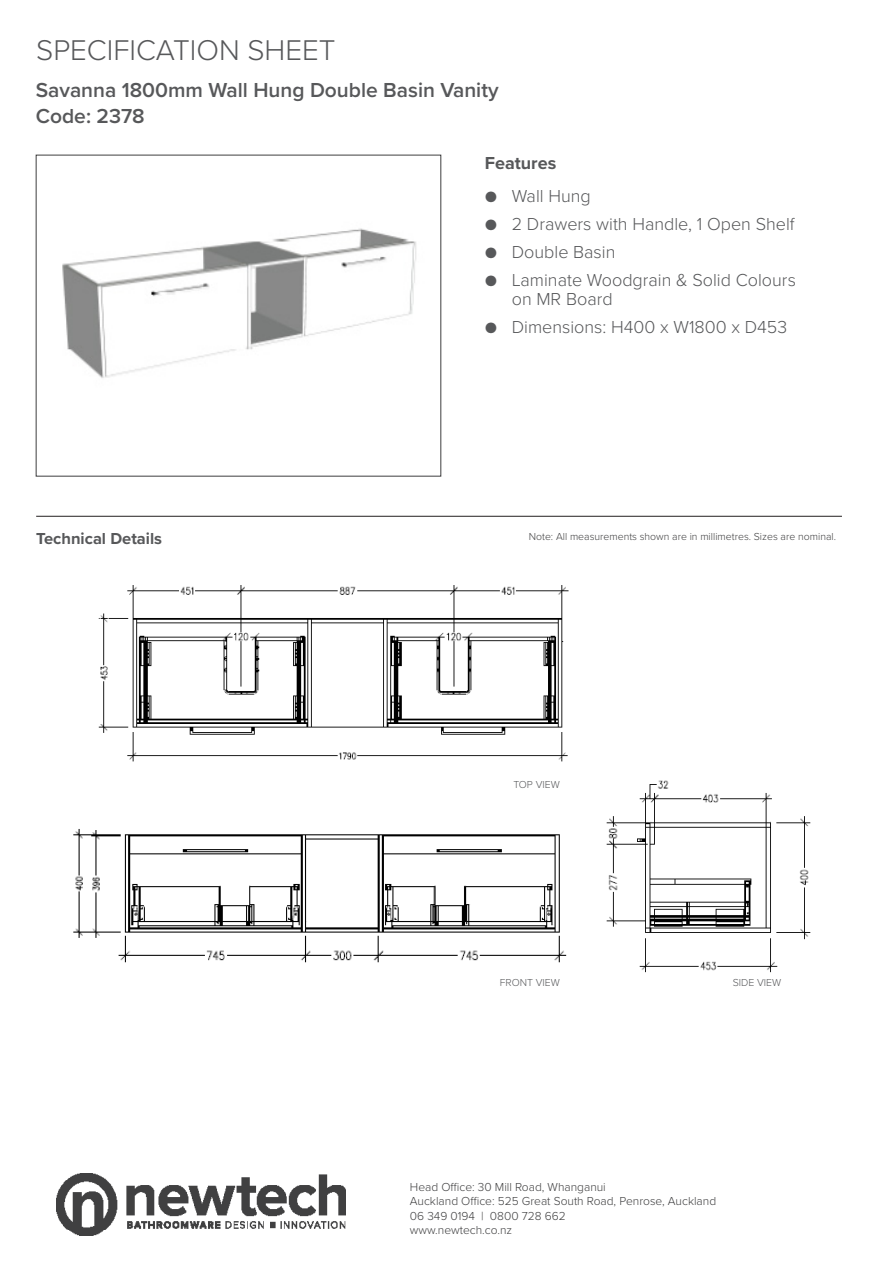
<style>
.page{position:relative;width:893px;height:1263px;background:#fff}
.page>*{position:absolute;margin:0;border:0;box-sizing:border-box;transform-origin:0 0}
.t1{font:300 29.55px "Proxima Nova";color:#57585a}
.t2{font:600 21px "Proxima Nova";color:#57585a}
.t3{font:300 18px/19.5px "Proxima Nova";color:#57585a}
.t4{font:700 18px "Proxima Nova";color:#57585a}
.t5{font:700 16.5px "Proxima Nova";color:#57585a}
.t6{font:300 12px/14.4px "Proxima Nova";color:#3e3e3f}
.t7{font:300 10.5px "Proxima Nova";color:#3e3e3f}
.t8{font:300 10.5px "Proxima Nova";color:#57585a}
</style>
<div class="page">
<img style="left:57px;top:1173px;width:289px;height:62px">
<hr style="left:36px;top:516px;width:806px;height:1px;background:#231f20">
<img style="left:98px;top:585px;width:471px;height:177px">
<img style="left:607px;top:780px;width:204px;height:193px">
<img style="left:73px;top:829px;width:494px;height:134px">
<img style="left:62px;top:228px;width:354px;height:150px">
<h1 class="t1" style="left:36px;top:28px;width:301px">SPECIFICATION SHEET</h1>
<p class="t2" style="left:36px;top:74px;width:464px">Savanna 1800mm Wall Hung Double Basin Vanity</p>
<p class="t2" style="left:36px;top:100px;width:111px">Code: 2378</p>
<p class="t4" style="left:485px;top:150px;width:73px">Features</p>
<p class="t3" style="left:485px;top:185px;width:107px">● Wall Hung</p>
<p class="t3" style="left:485px;top:213px;width:311px">● 2 Drawers with Handle, 1 Open Shelf</p>
<p class="t3" style="left:485px;top:241px;width:132px">● Double Basin</p>
<p class="t3" style="left:512px;top:269px;width:286px;text-indent:-27px">● Laminate Woodgrain &amp; Solid Colours on MR Board</p>
<p class="t3" style="left:485px;top:317px;width:304px">● Dimensions: H400 x W1800 x D453</p>
<p class="t5" style="left:36px;top:527px;width:127px">Technical Details</p>
<p class="t7" style="left:529px;top:528px;width:309px">Note: All measurements shown are in millimetres. Sizes are nominal.</p>
<p class="t8" style="left:513px;top:777px;width:48px">TOP VIEW</p>
<p class="t8" style="left:500px;top:974px;width:62px">FRONT VIEW</p>
<p class="t8" style="left:733px;top:974px;width:50px">SIDE VIEW</p>
<p class="t6" style="left:410px;top:1179px;width:308px">Head Office: 30 Mill Road, Whanganui<br>Auckland Office: 525 Great South Road, Penrose, Auckland 06 349 0194 | 0800 728 662<br>www.newtech.co.nz</p>
</div>
